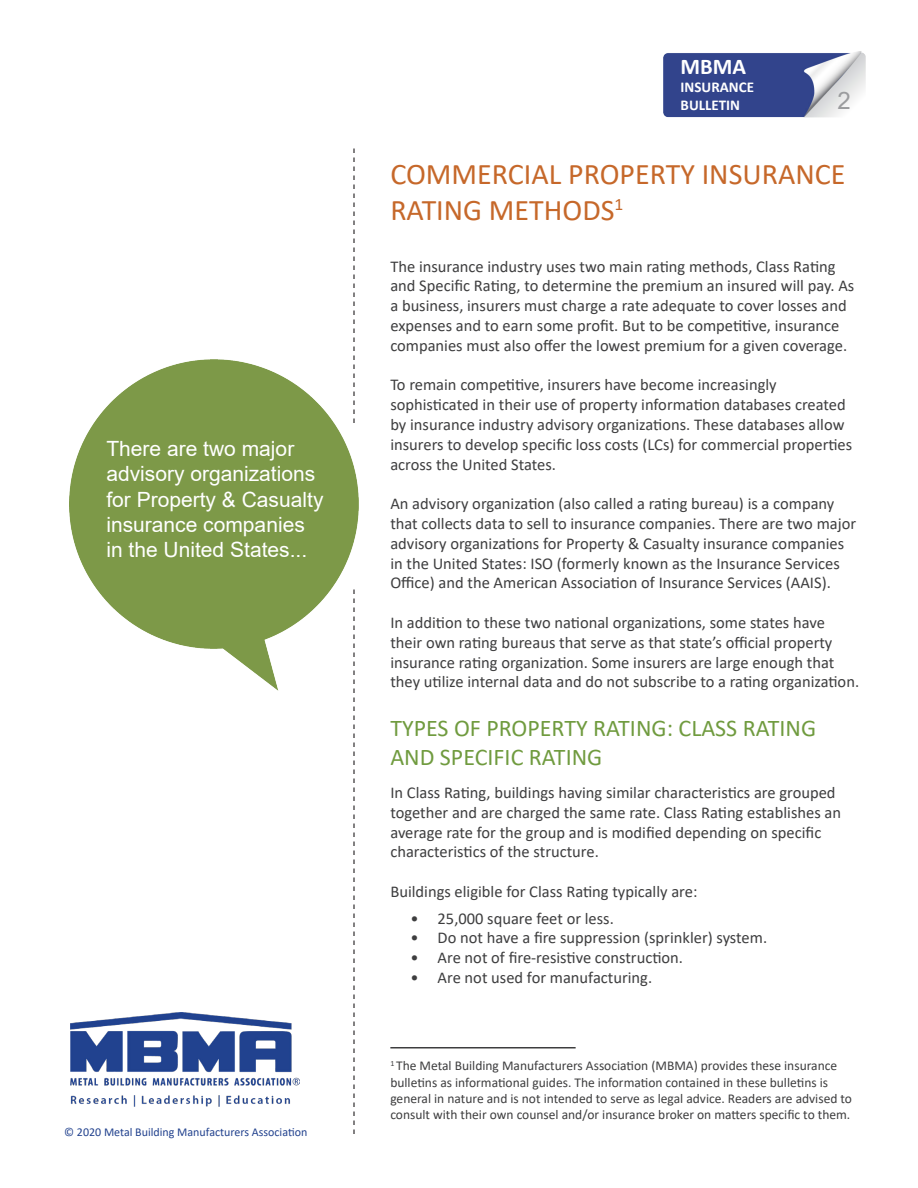
<style>
.page{position:relative;width:918px;height:1188px;background:#fff}
.page>*{position:absolute;margin:0;border:0;box-sizing:border-box;transform-origin:0 0}
.t1{font:30px/36px "Calibri";color:#c6682a}
.t2{font:24px/28.8px "Calibri";color:#709b3f}
.t3{font:24px "Arial";color:#9b9c9e}
.t4{font:700 22.5px "Calibri";color:#fff}
.t5{font:21px/25.2px "Arial";color:#fff}
.t6{font:16.5px/19.8px "Calibri";color:#3e3e3f}
.t7{font:700 15px "Calibri";color:#fff}
.t8{font:13.5px/16.2px "Calibri";color:#3e3e3f}
.t9{font:12px "Calibri";color:#22428e}
</style>
<div class="page">
<svg style="left:353px;top:148px;width:2px;height:986px"></svg>
<img style="left:70px;top:1012px;width:230px;height:95px">
<img style="left:664px;top:51px;width:202px;height:67px">
<img style="left:70px;top:359px;width:289px;height:331px">
<hr style="left:390px;top:1047px;width:186px;height:1px;background:#3e3e3f">
<p class="t5" style="left:106px;top:436px;width:219px">There are two major advisory organizations for Property &amp; Casualty insurance companies in the United States...</p>
<p class="t9" style="left:64px;top:1124px;width:245px">© 2020 Metal Building Manufacturers Association</p>
<p class="t4" style="left:681px;top:50px;width:67px">MBMA</p>
<p class="t7" style="left:681px;top:76px;width:75px">INSURANCE</p>
<p class="t7" style="left:681px;top:94px;width:61px">BULLETIN</p>
<p class="t3" style="left:837px;top:84px;width:15px">2</p>
<p class="t1" style="left:390px;top:155px;width:457px">COMMERCIAL PROPERTY INSURANCE<br>RATING METHODS<sup>1</sup></p>
<p class="t6" style="left:390px;top:256px;width:466px">The insurance industry uses two main rating methods, Class Rating and Specific Rating, to determine the premium an insured will pay. As a business, insurers must charge a rate adequate to cover losses and expenses and to earn some profit. But to be competitive, insurance companies must also offer the lowest premium for a given coverage.</p>
<p class="t6" style="left:390px;top:375px;width:463px">To remain competitive, insurers have become increasingly sophisticated in their use of property information databases created by insurance industry advisory organizations. These databases allow insurers to develop specific loss costs (LCs) for commercial properties across the United States.</p>
<p class="t6" style="left:390px;top:493px;width:467px">An advisory organization (also called a rating bureau) is a company that collects data to sell to insurance companies. There are two major advisory organizations for Property &amp; Casualty insurance companies in the United States: ISO (formerly known as the Insurance Services Office) and the American Association of Insurance Services (AAIS).</p>
<p class="t6" style="left:390px;top:612px;width:470px">In addition to these two national organizations, some states have their own rating bureaus that serve as that state’s official property insurance rating organization. Some insurers are large enough that they utilize internal data and do not subscribe to a rating organization.</p>
<p class="t2" style="left:390px;top:713px;width:427px">TYPES OF PROPERTY RATING: CLASS RATING<br>AND SPECIFIC RATING</p>
<p class="t6" style="left:390px;top:782px;width:452px">In Class Rating, buildings having similar characteristics are grouped together and are charged the same rate. Class Rating establishes an average rate for the group and is modified depending on specific characteristics of the structure.</p>
<p class="t6" style="left:390px;top:881px;width:309px">Buildings eligible for Class Rating typically are:</p>
<p class="t6" style="left:411px;top:908px;width:205px">• 25,000 square feet or less.</p>
<p class="t6" style="left:411px;top:928px;width:358px">• Do not have a fire suppression (sprinkler) system.</p>
<p class="t6" style="left:411px;top:947px;width:274px">• Are not of fire-resistive construction.</p>
<p class="t6" style="left:411px;top:967px;width:243px">• Are not used for manufacturing.</p>
<p class="t8" style="left:390px;top:1057px;width:463px"><sup>1</sup> The Metal Building Manufacturers Association (MBMA) provides these insurance bulletins as informational guides. The information contained in these bulletins is general in nature and is not intended to serve as legal advice. Readers are advised to consult with their own counsel and/or insurance broker on matters specific to them.</p>
</div>
